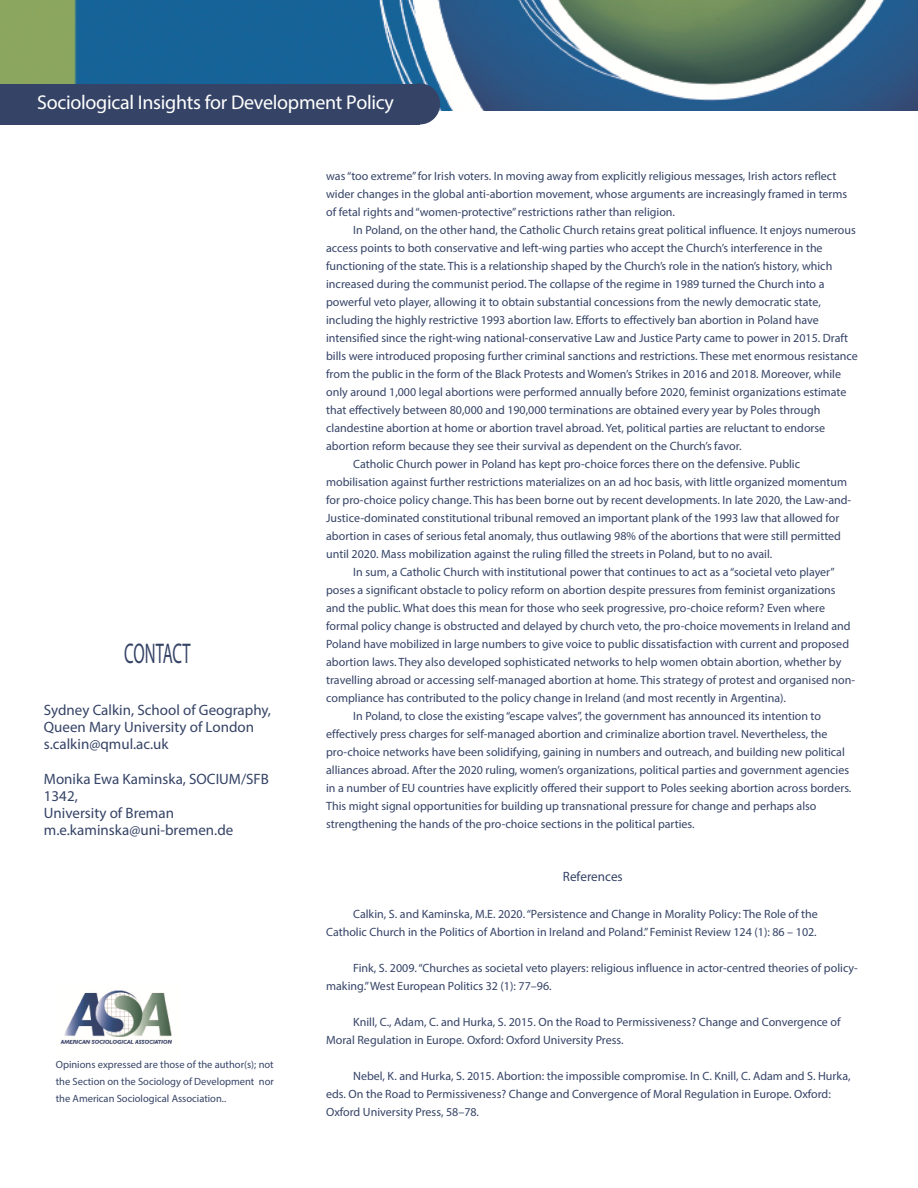
<style>
.page{position:relative;width:918px;height:1188px;background:#fff}
.page>*{position:absolute;margin:0;border:0;box-sizing:border-box;transform-origin:0 0}
.t1{font:28.65px "Myriad Pro";letter-spacing:-.01em;color:#354366;scale:.58 1}
.t2{font:19.95px "Myriad Pro";letter-spacing:-.015em;color:#fffffe}
.t3{font:15px/17.2px "Myriad Pro";color:#354366}
.t4{font:13.5px "Myriad Pro";color:#354366}
.t5{font:12px/18px "Myriad Pro";color:#354366}
.t6{font:10.5px/17.2px "Myriad Pro";color:#354366;text-align:justify}
</style>
<div class="page">
<img style="left:0;top:0;width:918px;height:111px">
<img style="left:60px;top:990px;width:112px;height:54px">
<div style="left:0;top:84px;width:419px;height:40px;background:#354366"></div>
<div style="left:400px;top:83px;width:40px;height:41px;background:#354366;border-radius:50%"></div>
<h2 class="t2" style="left:37px;top:91px;width:358px">Sociological Insights for Development Policy</h2>
<h1 class="t1" style="left:124px;top:636px;width:116px">CONTACT</h1>
<p class="t3" style="left:44px;top:701px;width:229px">Sydney Calkin, School of Geography,<br>Queen Mary University of London s.calkin@qmul.ac.uk</p>
<p class="t3" style="left:44px;top:770px;width:227px">Monika Ewa Kaminska, SOCIUM/SFB<br>1342,<br>University of Breman m.e.kaminska@uni-bremen.de</p>
<p class="t6" style="left:56px;top:1055px;width:220px">Opinions expressed are those of the author(s); not the Section on the Sociology of Development nor the American Sociological Association..</p>
<p class="t5" style="left:326px;top:167px;width:523px">was “too extreme” for Irish voters. In moving away from explicitly religious messages, Irish actors reflect wider changes in the global anti-abortion movement, whose arguments are increasingly framed in terms of fetal rights and “women-protective” restrictions rather than religion.</p>
<p class="t5" style="left:353px;top:221px;width:504px">In Poland, on the other hand, the Catholic Church retains great political influence. It enjoys numerous</p>
<p class="t5" style="left:326px;top:239px;width:498px">access points to both conservative and left-wing parties who accept the Church’s interference in the</p>
<p class="t5" style="left:326px;top:257px;width:508px">functioning of the state. This is a relationship shaped by the Church’s role in the nation’s history, which</p>
<p class="t5" style="left:326px;top:275px;width:500px">increased during the communist period. The collapse of the regime in 1989 turned the Church into a</p>
<p class="t5" style="left:326px;top:293px;width:496px">powerful veto player, allowing it to obtain substantial concessions from the newly democratic state,</p>
<p class="t5" style="left:326px;top:311px;width:494px">including the highly restrictive 1993 abortion law. Efforts to effectively ban abortion in Poland have</p>
<p class="t5" style="left:326px;top:329px;width:524px">intensified since the right-wing national-conservative Law and Justice Party came to power in 2015. Draft</p>
<p class="t5" style="left:326px;top:347px;width:533px">bills were introduced proposing further criminal sanctions and restrictions. These met enormous resistance</p>
<p class="t5" style="left:326px;top:365px;width:516px">from the public in the form of the Black Protests and Women’s Strikes in 2016 and 2018. Moreover, while</p>
<p class="t5" style="left:326px;top:383px;width:522px">only around 1,000 legal abortions were performed annually before 2020, feminist organizations estimate</p>
<p class="t5" style="left:326px;top:401px;width:496px">that effectively between 80,000 and 190,000 terminations are obtained every year by Poles through</p>
<p class="t5" style="left:326px;top:419px;width:501px">clandestine abortion at home or abortion travel abroad. Yet, political parties are reluctant to endorse</p>
<p class="t5" style="left:326px;top:437px;width:417px">abortion reform because they see their survival as dependent on the Church’s favor.</p>
<p class="t5" style="left:353px;top:455px;width:449px">Catholic Church power in Poland has kept pro-choice forces there on the defensive. Public</p>
<p class="t5" style="left:326px;top:473px;width:522px">mobilisation against further restrictions materializes on an ad hoc basis, with little organized momentum</p>
<p class="t5" style="left:326px;top:491px;width:527px">for pro-choice policy change. This has been borne out by recent developments. In late 2020, the Law-and-</p>
<p class="t5" style="left:326px;top:509px;width:515px">Justice-dominated constitutional tribunal removed an important plank of the 1993 law that allowed for</p>
<p class="t5" style="left:326px;top:527px;width:516px">abortion in cases of serious fetal anomaly, thus outlawing 98% of the abortions that were still permitted</p>
<p class="t5" style="left:326px;top:545px;width:448px">until 2020. Mass mobilization against the ruling filled the streets in Poland, but to no avail.</p>
<p class="t5" style="left:353px;top:563px;width:483px">In sum, a Catholic Church with institutional power that continues to act as a “societal veto player”</p>
<p class="t5" style="left:326px;top:581px;width:511px">poses a significant obstacle to policy reform on abortion despite pressures from feminist organizations</p>
<p class="t5" style="left:326px;top:599px;width:500px">and the public. What does this mean for those who seek progressive, pro-choice reform? Even where</p>
<p class="t5" style="left:326px;top:617px;width:526px">formal policy change is obstructed and delayed by church veto, the pro-choice movements in Ireland and</p>
<p class="t5" style="left:326px;top:635px;width:524px">Poland have mobilized in large numbers to give voice to public dissatisfaction with current and proposed</p>
<p class="t5" style="left:326px;top:653px;width:517px">abortion laws. They also developed sophisticated networks to help women obtain abortion, whether by</p>
<p class="t5" style="left:326px;top:671px;width:530px">travelling abroad or accessing self-managed abortion at home. This strategy of protest and organised non-</p>
<p class="t5" style="left:326px;top:689px;width:461px">compliance has contributed to the policy change in Ireland (and most recently in Argentina).</p>
<p class="t5" style="left:353px;top:707px;width:469px">In Poland, to close the existing “escape valves”, the government has announced its intention to</p>
<p class="t5" style="left:326px;top:725px;width:503px">effectively press charges for self-managed abortion and criminalize abortion travel. Nevertheless, the</p>
<p class="t5" style="left:326px;top:743px;width:520px">pro-choice networks have been solidifying, gaining in numbers and outreach, and building new political</p>
<p class="t5" style="left:326px;top:761px;width:525px">alliances abroad. After the 2020 ruling, women’s organizations, political parties and government agencies</p>
<p class="t5" style="left:326px;top:779px;width:527px">in a number of EU countries have explicitly offered their support to Poles seeking abortion across borders.</p>
<p class="t5" style="left:326px;top:797px;width:492px">This might signal opportunities for building up transnational pressure for change and perhaps also</p>
<p class="t5" style="left:326px;top:815px;width:370px">strengthening the hands of the pro-choice sections in the political parties.</p>
<p class="t4" style="left:563px;top:869px;width:61px">References</p>
<p class="t5" style="left:326px;top:905px;width:493px;text-align:right">Calkin, S. and Kaminska, M.E. 2020. “Persistence and Change in Morality Policy: The Role of the<br>Catholic Church in the Politics of Abortion in Ireland and Poland.” Feminist Review 124 (1): 86 – 102.</p>
<p class="t5" style="left:326px;top:959px;width:533px;text-indent:27px">Fink, S. 2009. “Churches as societal veto players: religious influence in actor-centred theories of policy&shy;making.” West European Politics 32 (1): 77–96.</p>
<p class="t5" style="left:326px;top:1013px;width:516px;text-indent:27px">Knill, C., Adam, C. and Hurka, S. 2015. On the Road to Permissiveness? Change and Convergence of<br>Moral Regulation in Europe. Oxford: Oxford University Press.</p>
<p class="t5" style="left:326px;top:1067px;width:526px;text-indent:27px">Nebel, K. and Hurka, S. 2015. Abortion: the impossible compromise. In C. Knill, C. Adam and S. Hurka, eds. On the Road to Permissiveness? Change and Convergence of Moral Regulation in Europe. Oxford:<br>Oxford University Press, 58–78.</p>
</div>
